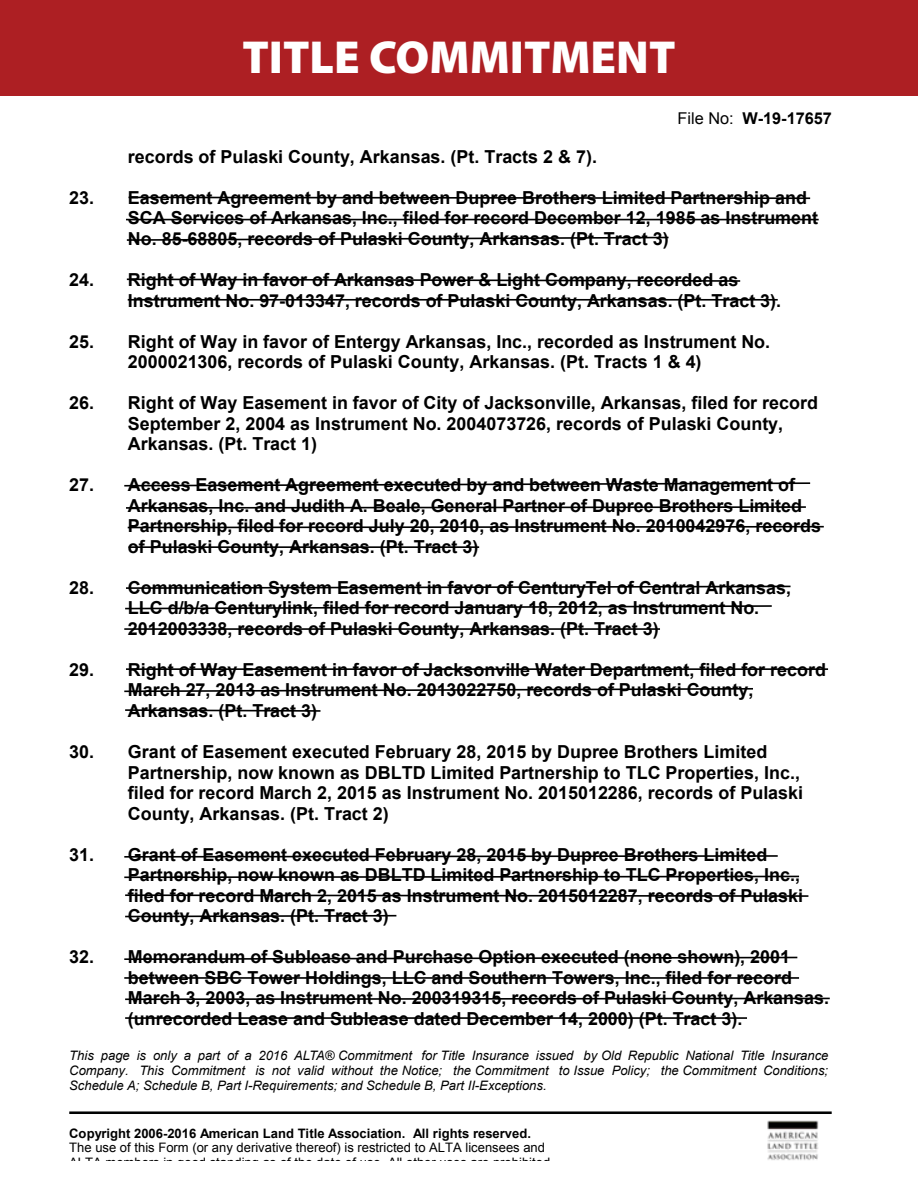
<style>
.page{position:relative;width:918px;height:1188px;background:#fff}
.page>*{position:absolute;margin:0;border:0;box-sizing:border-box;transform-origin:0 0}
.t1{font:900 46.5px "Myriad Pro";color:#fff}
.t2{font:700 17.85px/20.5px "Arial";color:#000}
.t3{font:700 16.35px "Arial";color:#000}
.t4{font:italic 13.05px/15px "Arial";color:#000;text-align:justify}
.t5{font:13.05px/15px "Arial";color:#000}
.t6{font:700 13.05px "Arial";color:#000}
.s1{font-weight:400}
</style>
<div class="page">
<div style="left:0;top:0;width:918px;height:96px;background:#ad1f23"></div>
<img style="left:767px;top:1120px;width:52px;height:40px">
<hr style="left:69px;top:1111px;width:763px;height:3px;background:#010202">
<svg style="left:128px;top:196px;width:683px;height:4px"></svg>
<hr style="left:126px;top:219px;width:693px;height:1px;background:#000">
<svg style="left:126px;top:236px;width:543px;height:5px"></svg>
<svg style="left:126px;top:278px;width:615px;height:4px"></svg>
<hr style="left:128px;top:299px;width:650px;height:2px;background:#000">
<svg style="left:124px;top:482px;width:687px;height:5px"></svg>
<svg style="left:126px;top:506px;width:680px;height:3px;background:#747474"></svg>
<svg style="left:127px;top:525px;width:697px;height:4px"></svg>
<hr style="left:129px;top:546px;width:350px;height:2px;background:#000">
<svg style="left:126px;top:585px;width:665px;height:4px"></svg>
<svg style="left:125px;top:605px;width:647px;height:5px"></svg>
<hr style="left:124px;top:628px;width:536px;height:2px;background:#000">
<hr style="left:126px;top:668px;width:702px;height:2px;background:#000">
<svg style="left:124px;top:688px;width:629px;height:5px"></svg>
<svg style="left:125px;top:709px;width:196px;height:3px"></svg>
<svg style="left:124px;top:855px;width:654px;height:3px;background:#747474"></svg>
<svg style="left:124px;top:875px;width:676px;height:4px"></svg>
<svg style="left:125px;top:894px;width:684px;height:3px;background:#747474"></svg>
<svg style="left:125px;top:914px;width:272px;height:4px"></svg>
<svg style="left:124px;top:956px;width:674px;height:4px"></svg>
<hr style="left:124px;top:977px;width:675px;height:2px;background:#000">
<svg style="left:125px;top:997px;width:705px;height:4px"></svg>
<hr style="left:125px;top:1017px;width:622px;height:2px;background:#000">
<h1 class="t1" style="left:242px;top:27px;width:435px">TITLE COMMITMENT</h1>
<p class="t3" style="left:678px;top:107px;width:156px"><span class="s1">File No:</span> W-19-17657</p>
<p class="t2" style="left:128px;top:147px;width:471px">records of Pulaski County, Arkansas. (Pt. Tracts 2 &amp; 7).</p>
<p class="t2" style="left:128px;top:188px;width:692px;text-indent:-59px">23. Easement Agreement by and between Dupree Brothers Limited Partnership and<br>SCA Services of Arkansas, Inc., filed for record December 12, 1985 as Instrument<br>No. 85-68805, records of Pulaski County, Arkansas. (Pt. Tract 3)</p>
<p class="t2" style="left:128px;top:270px;width:655px;text-indent:-59px">24. Right of Way in favor of Arkansas Power &amp; Light Company, recorded as<br>Instrument No. 97-013347, records of Pulaski County, Arkansas. (Pt. Tract 3).</p>
<p class="t2" style="left:69px;top:332px;width:702px;text-align:center">25. Right of Way in favor of Entergy Arkansas, Inc., recorded as Instrument No.<br>2000021306, records of Pulaski County, Arkansas. (Pt. Tracts 1 &amp; 4)</p>
<p class="t2" style="left:128px;top:393px;width:692px;text-indent:-59px">26. Right of Way Easement in favor of City of Jacksonville, Arkansas, filed for record<br>September 2, 2004 as Instrument No. 2004073726, records of Pulaski County,<br>Arkansas. (Pt. Tract 1)</p>
<p class="t2" style="left:128px;top:475px;width:695px;text-indent:-59px">27. Access Easement Agreement executed by and between Waste Management of Arkansas, Inc. and Judith A. Beale, General Partner of Dupree Brothers Limited Partnership, filed for record July 20, 2010, as Instrument No. 2010042976, records of Pulaski County, Arkansas. (Pt. Tract 3)</p>
<p class="t2" style="left:128px;top:578px;width:665px;text-indent:-59px">28. Communication System Easement in favor of CenturyTel of Central Arkansas,<br>LLC d/b/a Centurylink, filed for record January 18, 2012, as Instrument No.<br>2012003338, records of Pulaski County, Arkansas. (Pt. Tract 3)</p>
<p class="t2" style="left:128px;top:660px;width:700px;text-indent:-59px">29. Right of Way Easement in favor of Jacksonville Water Department, filed for record<br>March 27, 2013 as Instrument No. 2013022750, records of Pulaski County,<br>Arkansas. (Pt. Tract 3)</p>
<p class="t2" style="left:128px;top:742px;width:677px;text-indent:-59px">30. Grant of Easement executed February 28, 2015 by Dupree Brothers Limited Partnership, now known as DBLTD Limited Partnership to TLC Properties, Inc., filed for record March 2, 2015 as Instrument No. 2015012286, records of Pulaski County, Arkansas. (Pt. Tract 2)</p>
<p class="t2" style="left:128px;top:845px;width:677px;text-indent:-59px">31. Grant of Easement executed February 28, 2015 by Dupree Brothers Limited Partnership, now known as DBLTD Limited Partnership to TLC Properties, Inc., filed for record March 2, 2015 as Instrument No. 2015012287, records of Pulaski County, Arkansas. (Pt. Tract 3)</p>
<p class="t2" style="left:128px;top:947px;width:703px;text-indent:-59px">32. Memorandum of Sublease and Purchase Option executed (none shown), 2001 between SBC Tower Holdings, LLC and Southern Towers, Inc., filed for record March 3, 2003, as Instrument No. 200319315, records of Pulaski County, Arkansas. (unrecorded Lease and Sublease dated December 14, 2000) (Pt. Tract 3).</p>
<p class="t4" style="left:69px;top:1048px;width:761px">This page is only a part of a 2016 ALTA® Commitment for Title Insurance issued by Old Republic National Title Insurance Company. This Commitment is not valid without the Notice; the Commitment to Issue Policy; the Commitment Conditions; Schedule A; Schedule B, Part I-Requirements; and Schedule B, Part II-Exceptions.</p>
<p class="t6" style="left:69px;top:1124px;width:463px">Copyright 2006-2016 American Land Title Association. All rights reserved.</p>
<p class="t5" style="left:69px;top:1140px;width:486px">The use of this Form (or any derivative thereof) is restricted to ALTA licensees and<br>ALTA members in good standing as of the date of use. All other uses are prohibited.</p>
</div>
